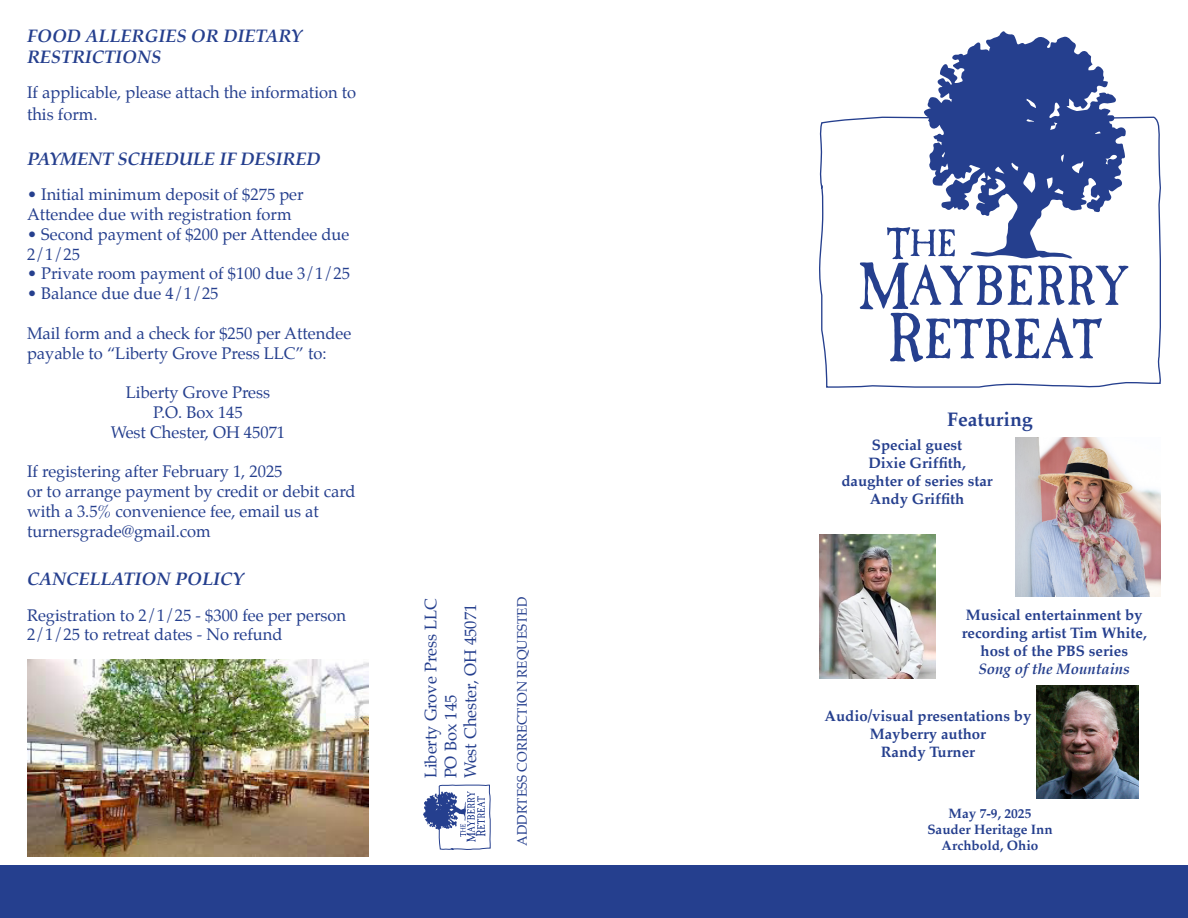
<style>
.page{position:relative;width:1188px;height:918px;background:#fff}
.page>*{position:absolute;margin:0;border:0;box-sizing:border-box;transform-origin:0 0}
.t1{font:700 19.5px "Palatino";color:#253f8e}
.t2{font:italic 700 18px/21.6px "Palatino";color:#253f8e}
.t3{font:16.5px/19.8px "Palatino";color:#253f8e}
.t4{font:700 15px/18px "Palatino";color:#253f8e;text-align:center}
.t5{font:italic 700 15px "Palatino";color:#253f8e}
.t6{font:700 13.5px "Palatino";color:#253f8e}
.t7{font:13.5px "Palatino";color:#253f8e}
</style>
<div class="page">
<div style="left:0;top:865px;width:1188px;height:53px;background:#253f8e"></div>
<svg style="left:819px;top:116px;width:342px;height:272px"></svg>
<svg style="left:860px;top:227px;width:268px;height:135px"></svg>
<svg style="left:924px;top:31px;width:202px;height:228px;fill:#253f8e"></svg>
<img style="left:1037px;top:685px;width:102px;height:113px">
<img style="left:819px;top:535px;width:116px;height:144px">
<svg style="left:423px;top:785px;width:67px;height:65px"></svg>
<img style="left:27px;top:659px;width:342px;height:197px">
<img style="left:1015px;top:437px;width:146px;height:160px">
<p class="t2" style="left:27px;top:25px;width:276px">FOOD ALLERGIES OR DIETARY<br>RESTRICTIONS</p>
<p class="t3" style="left:27px;top:82px;width:331px;line-height:21.6px">If applicable, please attach the information to this form.</p>
<p class="t2" style="left:27px;top:149px;width:295px">PAYMENT SCHEDULE IF DESIRED</p>
<p class="t3" style="left:27px;top:185px;width:278px">• Initial minimum deposit of $275 per<br>Attendee due with registration form</p>
<p class="t3" style="left:27px;top:224px;width:324px">• Second payment of $200 per Attendee due<br>2/1/25</p>
<p class="t3" style="left:27px;top:264px;width:325px">• Private room payment of $100 due 3/1/25</p>
<p class="t3" style="left:27px;top:284px;width:193px">• Balance due due 4/1/25</p>
<p class="t3" style="left:27px;top:323px;width:326px">Mail form and a check for $250 per Attendee payable to “Liberty Grove Press LLC” to:</p>
<p class="t3" style="left:126px;top:383px;width:146px">Liberty Grove Press</p>
<p class="t3" style="left:153px;top:402px;width:91px">P.O. Box 145</p>
<p class="t3" style="left:111px;top:422px;width:176px">West Chester, OH 45071</p>
<p class="t3" style="left:27px;top:462px;width:257px">If registering after February 1, 2025</p>
<p class="t3" style="left:27px;top:482px;width:330px">or to arrange payment by credit or debit card with a 3.5% convenience fee, email us at</p>
<p class="t3" style="left:27px;top:521px;width:185px">turnersgrade@gmail.com</p>
<p class="t2" style="left:27px;top:569px;width:218px">CANCELLATION POLICY</p>
<p class="t3" style="left:27px;top:605px;width:321px">Registration to 2/1/25 - $300 fee per person</p>
<p class="t3" style="left:27px;top:625px;width:257px">2/1/25 to retreat dates - No refund</p>
<p class="t3" style="left:421px;top:778px;width:182px;rotate:-90deg">Liberty Grove Press LLC</p>
<p class="t3" style="left:461px;top:778px;width:176px;rotate:-90deg">West Chester, OH 45071</p>
<p class="t3" style="left:441px;top:778px;width:85px;rotate:-90deg">PO Box 145</p>
<p class="t7" style="left:511px;top:846px;width:250px;rotate:-90deg">ADDRTESS CORRECTION REQUESTED</p>
<p class="t1" style="left:947px;top:402px;width:87px">Featuring</p>
<p class="t4" style="left:872px;top:435px;width:92px">Special guest</p>
<p class="t4" style="left:868px;top:453px;width:99px">Dixie Griffith,</p>
<p class="t4" style="left:841px;top:471px;width:153px">daughter of series star</p>
<p class="t4" style="left:870px;top:489px;width:96px">Andy Griffith</p>
<p class="t4" style="left:962px;top:605px;width:186px">Musical entertainment by recording artist Tim White, host of the PBS series</p>
<p class="t5" style="left:979px;top:657px;width:153px">Song of the Mountains</p>
<p class="t4" style="left:824px;top:706px;width:208px">Audio/visual presentations by<br>Mayberry author</p>
<p class="t4" style="left:881px;top:742px;width:96px">Randy Turner</p>
<p class="t6" style="left:949px;top:802px;width:84px">May 7-9, 2025</p>
<p class="t6" style="left:927px;top:818px;width:127px">Sauder Heritage Inn</p>
<p class="t6" style="left:942px;top:834px;width:98px">Archbold, Ohio</p>
</div>
